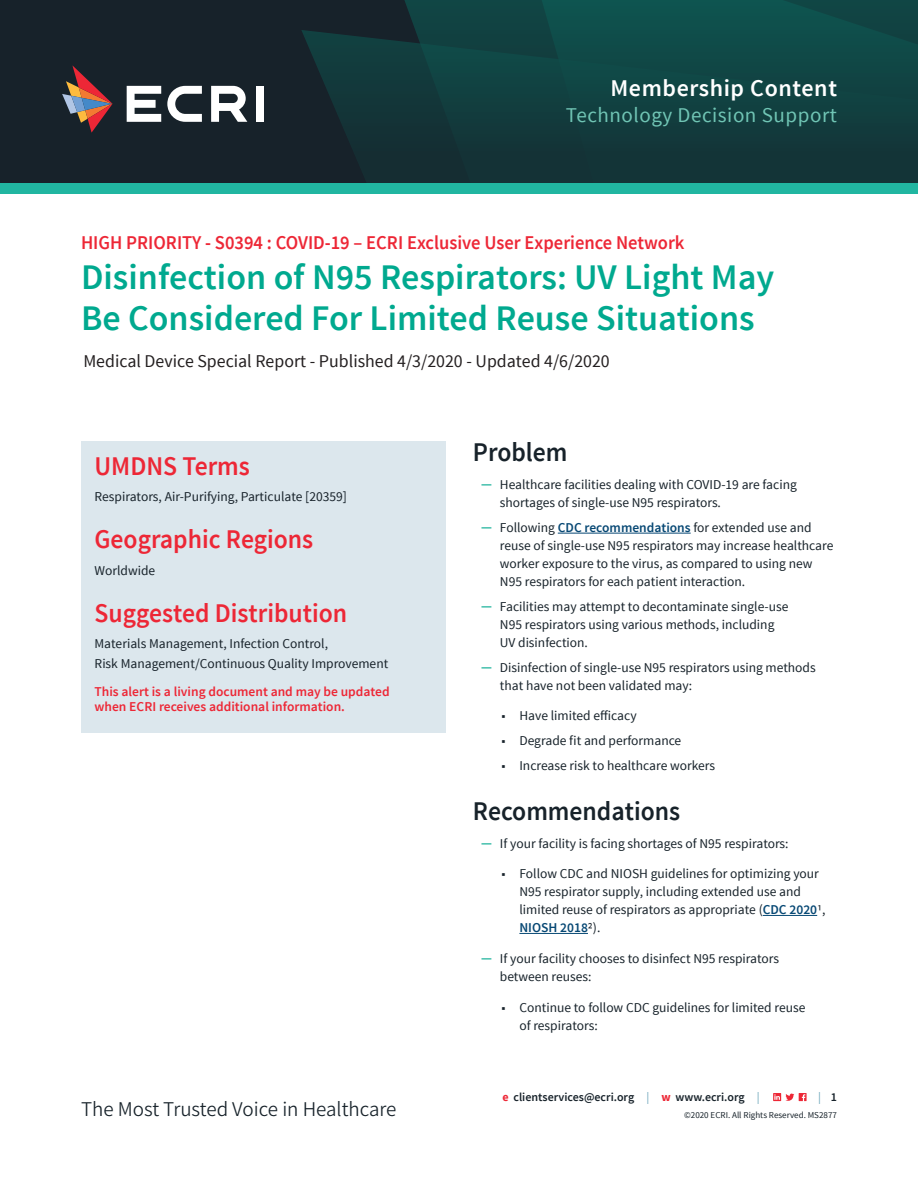
<style>
.page{position:relative;width:918px;height:1188px;background:#fff}
.page>*{position:absolute;margin:0;border:0;box-sizing:border-box;transform-origin:0 0}
.t1{font:600 36px/40.5px "Source Sans Pro";color:#00a98f}
.t2{font:600 27px "Source Sans Pro";color:#ed2736;scale:.95 1}
.t3{font:600 27px "Source Sans Pro";color:#17222a;scale:.95 1}
.t4{font:600 24px "Source Sans Pro";letter-spacing:.025em;color:#fff}
.t5{font:21px "Source Sans Variable";letter-spacing:.01em;color:#17222a}
.t6{font:21px "Source Sans Pro";letter-spacing:.025em;color:#70c5b5}
.t7{font:600 19.5px "Source Sans Pro";color:#ed2736;scale:.95 1}
.t8{font:18px "Source Sans Pro";color:#231f20}
.t9{font:13.5px/18px "Source Sans Pro";color:#17222a}
.t10{font:600 13.5px/15px "Source Sans Pro";color:#ed2736}
.t11{font:600 12px "Source Sans Pro";color:#17222a}
.t12{font:12px "Source Sans Pro";color:#67a2b8}
.t13{font:9px "Source Sans Pro";color:#17222a}
.s1{font-family:"Franklin Gothic";color:#00a98f}
.s2{font-weight:600;color:#074874}
.s3{font-weight:700;color:#ed2736}
.s4{font-weight:400;color:#67a2b8}
.s5{font-weight:600;color:#17222a}
</style>
<div class="page">
<svg style="left:773px;top:1093px;width:34px;height:8px"></svg>
<div style="left:0;top:0;width:918px;height:193px;background:#17222a"></div>
<svg style="left:404px;top:0;width:514px;height:30px;background:#0f4b48"></svg>
<svg style="left:301px;top:30px;width:617px;height:153px;fill:#123b3d"></svg>
<div style="left:256px;top:86px;width:8px;height:36px;background:#fff"></div>
<svg style="left:127px;top:86px;width:34px;height:36px"></svg>
<svg style="left:167px;top:86px;width:35px;height:36px"></svg>
<svg style="left:211px;top:86px;width:36px;height:36px"></svg>
<svg style="left:62px;top:65px;width:51px;height:68px"></svg>
<div style="left:0;top:183px;width:918px;height:10px;background:#21b6a1"></div>
<hr style="left:558px;top:533px;width:133px;height:1px;background:#074874">
<hr style="left:763px;top:915px;width:54px;height:1px;background:#074874">
<hr style="left:519px;top:933px;width:69px;height:1px;background:#074874">
<div style="left:81px;top:441px;width:365px;height:291px;background:#dce7ed"></div>
<h3 class="t4" style="left:610px;top:73px;width:228px">Membership Content</h3>
<h3 class="t6" style="left:566px;top:102px;width:273px">Technology Decision Support</h3>
<h3 class="t7" style="left:81px;top:230px;width:637px">HIGH PRIORITY - S0394 : COVID-19 – ECRI Exclusive User Experience Network</h3>
<h1 class="t1" style="left:81px;top:258px;width:695px">Disinfection of N95 Respirators: UV Light May<br>Be Considered For Limited Reuse Situations</h1>
<h3 class="t8" style="left:83px;top:350px;width:528px">Medical Device Special Report - Published 4/3/2020 - Updated 4/6/2020</h3>
<h2 class="t2" style="left:94px;top:449px;width:165px">UMDNS Terms</h2>
<p class="t9" style="left:94px;top:488px;width:254px">Respirators, Air-Purifying, Particulate [20359]</p>
<h2 class="t2" style="left:94px;top:522px;width:232px">Geographic Regions</h2>
<p class="t9" style="left:94px;top:561px;width:62px">Worldwide</p>
<h2 class="t2" style="left:94px;top:596px;width:268px">Suggested Distribution</h2>
<p class="t9" style="left:94px;top:634px;width:295px;line-height:19.5px">Materials Management, Infection Control,<br>Risk Management/Continuous Quality Improvement</p>
<p class="t10" style="left:94px;top:684px;width:297px">This alert is a living document and may be updated when ECRI receives additional information.</p>
<h2 class="t3" style="left:473px;top:435px;width:101px">Problem</h2>
<p class="t9" style="left:500px;top:476px;width:298px;text-indent:-18px"><span class="s1">─</span> Healthcare facilities dealing with COVID-19 are facing shortages of single-use N95 respirators.</p>
<p class="t9" style="left:500px;top:519px;width:335px;text-indent:-18px"><span class="s1">─</span> Following <span class="s2">CDC recommendations</span> for extended use and reuse of single-use N95 respirators may increase healthcare worker exposure to the virus, as compared to using new N95 respirators for each patient interaction.</p>
<p class="t9" style="left:500px;top:598px;width:290px;text-indent:-18px"><span class="s1">─</span> Facilities may attempt to decontaminate single-use<br>N95 respirators using various methods, including<br>UV disinfection.</p>
<p class="t9" style="left:500px;top:658px;width:317px;text-indent:-18px"><span class="s1">─</span> Disinfection of single-use N95 respirators using methods that have not been validated may:</p>
<p class="t9" style="left:501px;top:707px;width:137px">■ Have limited efficacy</p>
<p class="t9" style="left:501px;top:732px;width:181px">■ Degrade fit and performance</p>
<p class="t9" style="left:501px;top:756px;width:215px">■ Increase risk to healthcare workers</p>
<h2 class="t3" style="left:473px;top:794px;width:220px">Recommendations</h2>
<p class="t9" style="left:482px;top:834px;width:308px"><span class="s1">─</span> If your facility is facing shortages of N95 respirators:</p>
<p class="t9" style="left:519px;top:865px;width:308px;text-indent:-18px">■ Follow CDC and NIOSH guidelines for optimizing your N95 respirator supply, including extended use and limited reuse of respirators as appropriate (<span class="s2">CDC 2020</span>1, <span class="s2">NIOSH 2018</span>2).</p>
<p class="t9" style="left:500px;top:950px;width:281px;text-indent:-18px"><span class="s1">─</span> If your facility chooses to disinfect N95 respirators between reuses:</p>
<p class="t9" style="left:519px;top:999px;width:288px;text-indent:-18px">■ Continue to follow CDC guidelines for limited reuse of respirators:</p>
<p class="t11" style="left:502px;top:1090px;width:259px"><span class="s3">e</span> clientservices@ecri.org <span class="s4">|</span> <span class="s3">w</span> www.ecri.org <span class="s4">|</span></p>
<p class="t12" style="left:818px;top:1090px;width:20px">| <span class="s5">1</span></p>
<h3 class="t5" style="left:81px;top:1096px;width:317px">The Most Trusted Voice in Healthcare</h3>
<p class="t13" style="left:684px;top:1110px;width:154px">©2020 ECRI. All Rights Reserved. MS2877</p>
</div>
